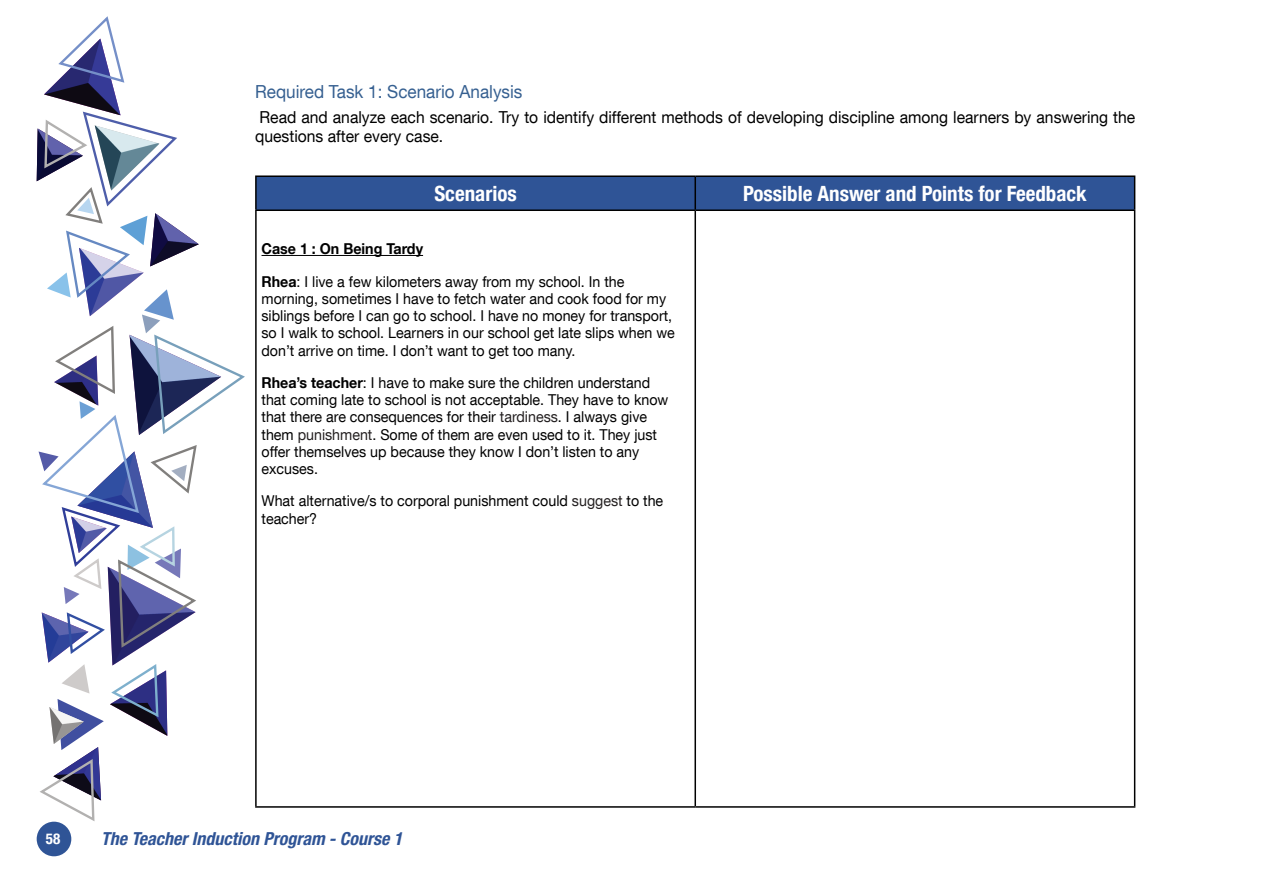
<style>
.page{position:relative;width:1263px;height:893px;background:#fff}
.page>*{position:absolute;margin:0;border:0;box-sizing:border-box;transform-origin:0 0}
.t1{font:700 condensed 21px "Helvetica Neue LT Com";color:#fff}
.t2{font:italic 700 condensed 18px "Helvetica Neue LT Com";color:#2f5496}
.Heading_3{font:18px "Helvetica Neue LT Com";color:#366091;scale:.95 1}
.t3{font:16.5px/18.9px "Helvetica Neue LT Com";color:#000;scale:.95 1}
.t4{font:15px/17.2px "Helvetica Neue LT Com";color:#000;scale:.95 1}
.t5{font:700 15px "Helvetica Neue LT Com";color:#000;scale:.95 1}
.t6{font:700 condensed 15px "Helvetica Neue LT Com";color:#fff}
.s1{font-weight:700}
.s2{color:#231f20}
</style>
<div class="page">
<svg style="left:37px;top:16px;width:208px;height:807px"></svg>
<div style="left:37px;top:822px;width:34px;height:34px;background:#2f5496;border-radius:50%"></div>
<div style="left:257px;top:177px;width:877px;height:32px;background:#2f5496"></div>
<hr style="left:255px;top:175px;width:440px;height:2px;background:#000">
<hr style="left:695px;top:175px;width:440px;height:2px;background:#000">
<hr style="left:255px;top:806px;width:440px;height:2px;background:#000">
<hr style="left:695px;top:806px;width:440px;height:2px;background:#000">
<hr style="left:255px;top:209px;width:440px;height:2px;background:#000">
<hr style="left:695px;top:209px;width:440px;height:2px;background:#000">
<hr style="left:255px;top:177px;width:2px;height:32px;background:#000">
<hr style="left:255px;top:211px;width:2px;height:595px;background:#000">
<hr style="left:694px;top:177px;width:2px;height:32px;background:#000">
<hr style="left:1134px;top:177px;width:1px;height:32px;background:#000">
<hr style="left:694px;top:211px;width:2px;height:595px;background:#000">
<hr style="left:1134px;top:211px;width:1px;height:595px;background:#000">
<hr style="left:261px;top:255px;width:162px;height:1px;background:#000">
<p class="Heading_3" style="left:255px;top:80px;width:283px">Required Task 1: Scenario Analysis</p>
<p class="t3" style="left:255px;top:107px;width:928px">Read and analyze each scenario. Try to identify different methods of developing discipline among learners by answering the questions after every case.</p>
<p class="t1" style="left:434px;top:181px;width:84px">Scenarios</p>
<p class="t1" style="left:743px;top:181px;width:345px">Possible Answer and Points for Feedback</p>
<p class="t5" style="left:261px;top:240px;width:172px">Case 1 : On Being Tardy</p>
<p class="t4" style="left:261px;top:272px;width:436px"><span class="s1">Rhea</span>: I live a few kilometers away from my school. In the morning, sometimes I have to fetch water and cook food for my siblings before I can go to school. I have no money for transport, so I walk to school. Learners in our school get late slips when we don’t arrive on time. I don’t want to get too many.</p>
<p class="t4" style="left:261px;top:374px;width:430px"><span class="s1">Rhea’s teacher</span>: I have to make sure the children understand that coming late to school is not acceptable. They have to know that there are consequences for their <span class="s2">tardiness</span>. I always give them <span class="s2">punishment</span>. Some of them are even used to it. They just offer themselves up because they know I don’t listen to any excuses.</p>
<p class="t4" style="left:261px;top:492px;width:424px">What alternative/s to corporal punishment could <span class="s2">suggest</span> to the teacher?</p>
<p class="t6" style="left:46px;top:830px;width:16px">58</p>
<p class="t2" style="left:101px;top:828px;width:303px">The Teacher Induction Program - Course 1</p>
</div>
